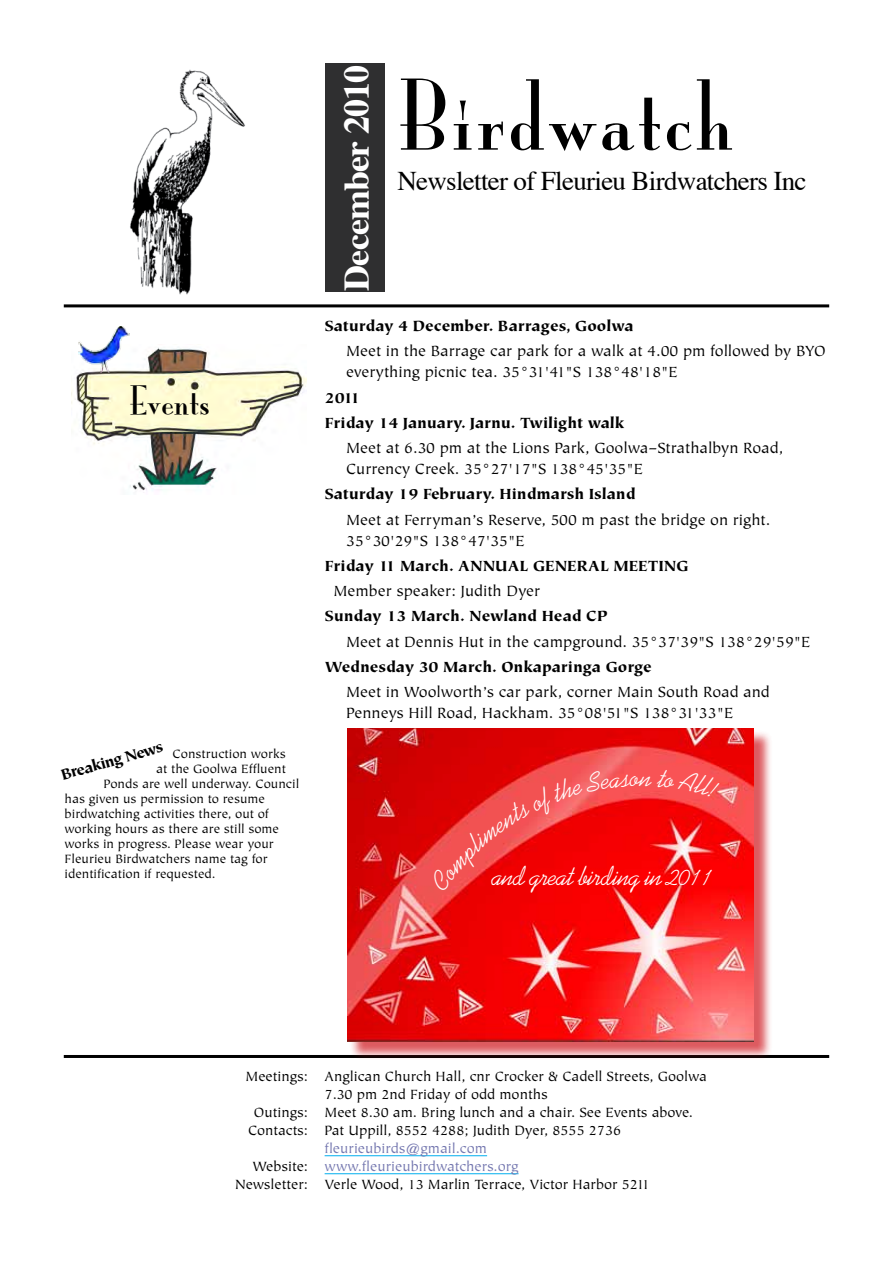
<style>
.page{position:relative;width:893px;height:1263px;background:#fff}
.page>*{position:absolute;margin:0;border:0;box-sizing:border-box;transform-origin:0 0}
.t1{font:90px "Mona Lisa Solid ITCTT";letter-spacing:.05em;color:#000}
.t2{font:700 36px "Times";letter-spacing:-.025em;color:#fff}
.t3{font:36px "Mona Lisa Solid ITCTT";letter-spacing:.025em;color:#000}
.t4{font:27px "Times";letter-spacing:-.025em;color:#000}
.t5{font:27px "Kaufmann";letter-spacing:-.025em;color:#fff}
.t6{font:16.5px/21px "Tiepolo";color:#000}
.t7{font:900 16.5px/25.2px "Tiepolo";color:#000}
.t8{font:15px "Tiepolo";color:#000}
.t9{font:15px "Tiepolo";color:#7578b0}
.t10{font:13.5px "Tiepolo";color:#000}
.s1{color:#000}
</style>
<div class="page">
<div style="left:325px;top:64px;width:60px;height:228px;background:#2f2f30"></div>
<img style="left:130px;top:69px;width:115px;height:226px">
<hr style="left:325px;top:1155px;width:162px;height:1px;background:#00aeef">
<hr style="left:325px;top:1173px;width:194px;height:1px;background:#00aeef">
<hr style="left:64px;top:304px;width:765px;height:3px;background:#000">
<hr style="left:64px;top:1055px;width:765px;height:3px;background:#000">
<img style="left:71px;top:344px;width:236px;height:147px">
<img style="left:79px;top:326px;width:51px;height:46px">
<div style="left:349px;top:730px;width:424px;height:330px;background:#d2232a;opacity:.75"></div>
<img style="left:347px;top:728px;width:407px;height:313px">
<svg style="left:429px;top:769px;width:290px;height:122px"></svg>
<h2 class="t3" style="left:130px;top:372px;width:81px">Events</h2>
<p class="t7" style="left:58px;top:763px;width:107px;rotate:-16deg">Breaking News</p>
<p class="t10" style="left:173px;top:746px;width:115px">Construction works</p>
<p class="t10" style="left:156px;top:761px;width:131px">at the Goolwa Effluent</p>
<p class="t10" style="left:104px;top:776px;width:197px">Ponds are well underway. Council</p>
<p class="t10" style="left:65px;top:791px;width:202px">has given us permission to resume</p>
<p class="t10" style="left:65px;top:806px;width:206px">birdwatching activities there, out of</p>
<p class="t10" style="left:65px;top:821px;width:216px">working hours as there are still some</p>
<p class="t10" style="left:65px;top:836px;width:211px">works in progress. Please wear your</p>
<p class="t10" style="left:65px;top:851px;width:205px">Fleurieu Birdwatchers name tag for</p>
<p class="t10" style="left:65px;top:866px;width:152px">identification if requested.</p>
<h2 class="t2" style="left:322px;top:291px;width:227px;rotate:-90deg">December 2010</h2>
<h1 class="t1" style="left:398px;top:46px;width:336px">Birdwatch</h1>
<h3 class="t4" style="left:397px;top:156px;width:411px">Newsletter of Fleurieu Birdwatchers Inc</h3>
<p class="t7" style="left:325px;top:314px;width:310px">Saturday 4 December. Barrages, Goolwa</p>
<p class="t6" style="left:346px;top:341px;width:481px">Meet in the Barrage car park for a walk at 4.00 pm followed by BYO everything picnic tea. 35°31'41"S 138°48'18"E</p>
<p class="t7" style="left:325px;top:385px;width:301px">2011<br>Friday 14 January. Jarnu. Twilight walk</p>
<p class="t6" style="left:346px;top:438px;width:439px">Meet at 6.30 pm at the Lions Park, Goolwa–Strathalbyn Road,<br>Currency Creek. 35°27'17"S 138°45'35"E</p>
<p class="t7" style="left:325px;top:482px;width:312px">Saturday 19 February. Hindmarsh Island</p>
<p class="t6" style="left:346px;top:509px;width:426px">Meet at Ferryman’s Reserve, 500 m past the bridge on right.<br>35°30'29"S 138°47'35"E</p>
<p class="t7" style="left:325px;top:553px;width:365px">Friday 11 March. ANNUAL GENERAL MEETING</p>
<p class="t6" style="left:333px;top:581px;width:208px">Member speaker: Judith Dyer</p>
<p class="t7" style="left:325px;top:604px;width:284px">Sunday 13 March. Newland Head CP</p>
<p class="t6" style="left:346px;top:631px;width:466px">Meet at Dennis Hut in the campground. 35°37'39"S 138°29'59"E</p>
<p class="t7" style="left:325px;top:654px;width:328px">Wednesday 30 March. Onkaparinga Gorge</p>
<p class="t6" style="left:346px;top:682px;width:425px">Meet in Woolworth’s car park, corner Main South Road and<br>Penneys Hill Road, Hackham. 35°08'51"S 138°31'33"E</p>
<h3 class="t5" style="left:492px;top:861px;width:223px">and great birding in 2011</h3>
<p class="t8" style="left:246px;top:1068px;width:463px">Meetings: Anglican Church Hall, cnr Crocker &amp; Cadell Streets, Goolwa</p>
<p class="t8" style="left:325px;top:1086px;width:225px">7.30 pm 2nd Friday of odd months</p>
<p class="t8" style="left:254px;top:1104px;width:441px">Outings: Meet 8.30 am. Bring lunch and a chair. See Events above.</p>
<p class="t8" style="left:248px;top:1122px;width:375px">Contacts: Pat Uppill, 8552 4288; Judith Dyer, 8555 2736</p>
<p class="t9" style="left:325px;top:1140px;width:164px">fleurieubirds@gmail.com</p>
<p class="t9" style="left:253px;top:1158px;width:267px"><span class="s1">Website:</span> www.fleurieubirdwatchers.org</p>
<p class="t8" style="left:235px;top:1176px;width:416px">Newsletter: Verle Wood, 13 Marlin Terrace, Victor Harbor 5211</p>
</div>
